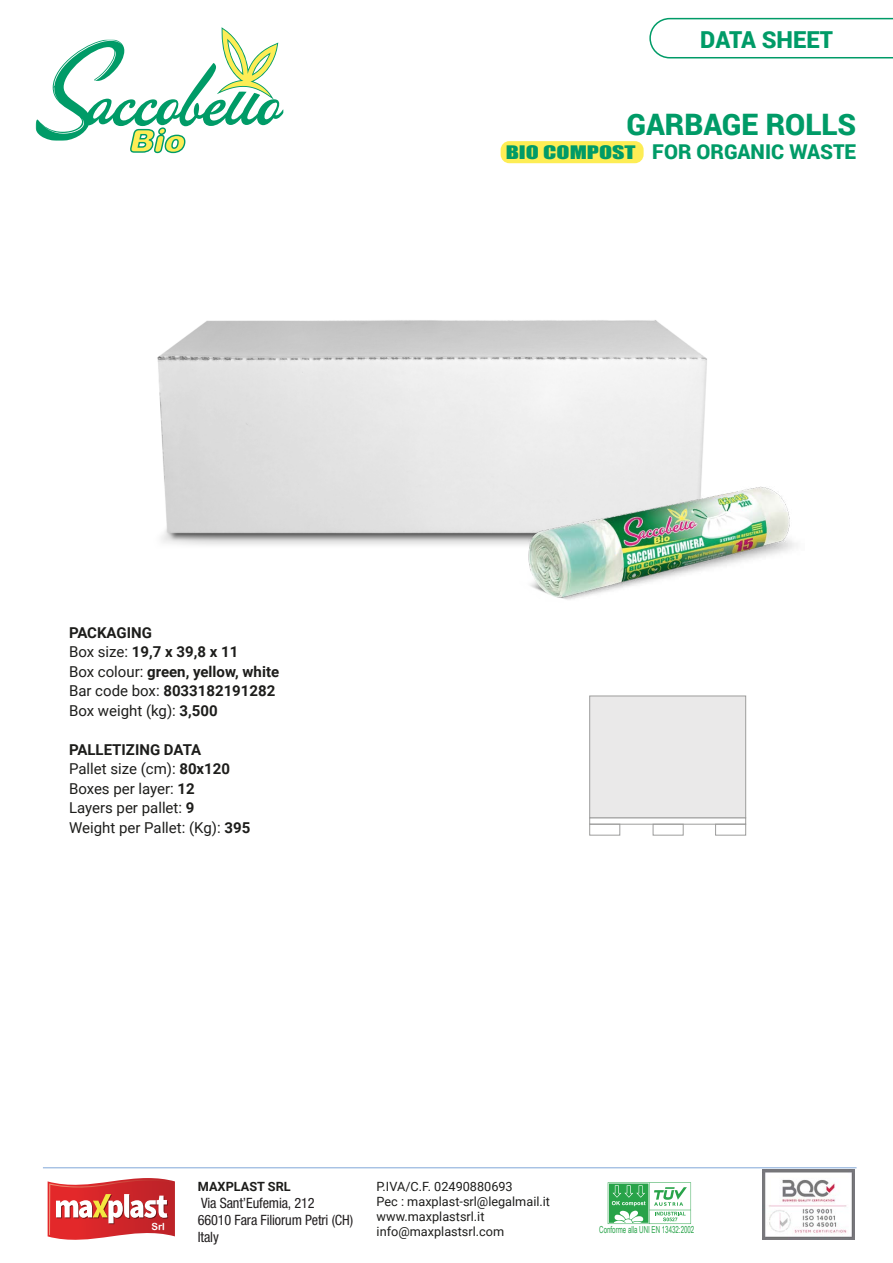
<style>
.page{position:relative;width:893px;height:1263px;background:#fff}
.page>*{position:absolute;margin:0;border:0;box-sizing:border-box;transform-origin:0 0}
.t1{font:italic 900 31.05px "Helvetica Rounded LT";color:#fded55}
.t2{font:900 29.55px "Roboto";color:#009b67}
.t3{font:900 23.4px "Roboto";color:#009b67}
.t4{font:900 20.4px "Roboto";color:#009b67}
.t5{font:700 15px/19.5px "Roboto";color:#1d1d1b}
.t6{font:15px/19.5px "Roboto";color:#1d1d1b}
.t7{font:condensed 14.25px/17.1px "Helvetica Neue LT Std";letter-spacing:-.01em;color:#221f20}
.t8{font:12.75px/15px "Roboto";color:#1d1d1b}
.t9{font:700 12.75px "Roboto";color:#1d1d1b}
.t10{font:9.75px "Arial Narrow";color:#28a349;scale:.78 1}
.t11{font:9.75px "Arial Rounded MT Bold";color:#fff}
.s1{font-weight:400}
.s2{font-weight:700}
.s3{font-family:"Impact";font-weight:400;font-size:17.1px}
</style>
<div class="page">
<hr style="left:43px;top:1167px;width:814px;height:1px;background:#81a7d9">
<svg style="left:35px;top:27px;width:249px;height:127px"></svg>
<svg style="left:649px;top:17px;width:244px;height:42px"></svg>
<svg style="left:48px;top:1178px;width:127px;height:62px"></svg>
<img style="left:762px;top:1169px;width:93px;height:70px">
<svg style="left:608px;top:1182px;width:83px;height:42px"></svg>
<img style="left:157px;top:320px;width:550px;height:225px">
<img style="left:519px;top:461px;width:278px;height:139px">
<div style="left:589px;top:817px;width:157px;height:8px;border:1px solid #9d9d9c"></div>
<div style="left:589px;top:695px;width:157px;height:123px;background:#eae9e9;border:1px solid #9d9d9c"></div>
<div style="left:589px;top:824px;width:31px;height:12px;border:1px solid #9d9d9c"></div>
<div style="left:715px;top:824px;width:31px;height:12px;border:1px solid #9d9d9c"></div>
<div style="left:653px;top:824px;width:31px;height:12px;border:1px solid #9d9d9c"></div>
<div style="left:501px;top:141px;width:143px;height:22px;background:#fded55;border-radius:9px"></div>
<h1 class="t1" style="left:128px;top:121px;width:58px">Bio</h1>
<p class="t5" style="left:69px;top:622px;width:212px">PACKAGING<br><span class="s1">Box size:</span> 19,7 x 39,8 x 11<br><span class="s1">Box colour:</span> green, yellow, white<br><span class="s1">Bar code box:</span> 8033182191282<br><span class="s1">Box weight (kg):</span> 3,500</p>
<p class="t6" style="left:69px;top:739px;width:183px"><span class="s2">PALLETIZING DATA<br></span>Pallet size (cm): <span class="s2">80x120<br></span>Boxes per layer: <span class="s2">12<br></span>Layers per pallet: <span class="s2">9<br></span>Weight per Pallet: (Kg): <span class="s2">395</span></p>
<h3 class="t3" style="left:700px;top:23px;width:134px">DATA SHEET</h3>
<h2 class="t2" style="left:626px;top:103px;width:231px">GARBAGE ROLLS</h2>
<h3 class="t4" style="left:506px;top:138px;width:352px"><span class="s3">BIO COMPOST</span> FOR ORGANIC WASTE</h3>
<p class="t9" style="left:198px;top:1177px;width:94px">MAXPLAST SRL</p>
<p class="t7" style="left:198px;top:1194px;width:157px">Via Sant’Eufemia, 212<br>66010 Fara Filiorum Petri (CH)<br>Italy</p>
<p class="t8" style="left:377px;top:1178px;width:175px">P.IVA/C.F. 02490880693<br>Pec : maxplast-srl@legalmail.it www.maxplastsrl.it info@maxplastsrl.com</p>
<p class="t11" style="left:152px;top:1220px;width:15px">Srl</p>
<p class="t10" style="left:599px;top:1222px;width:123px">Conforme alla UNI EN 13432:2002</p>
</div>
